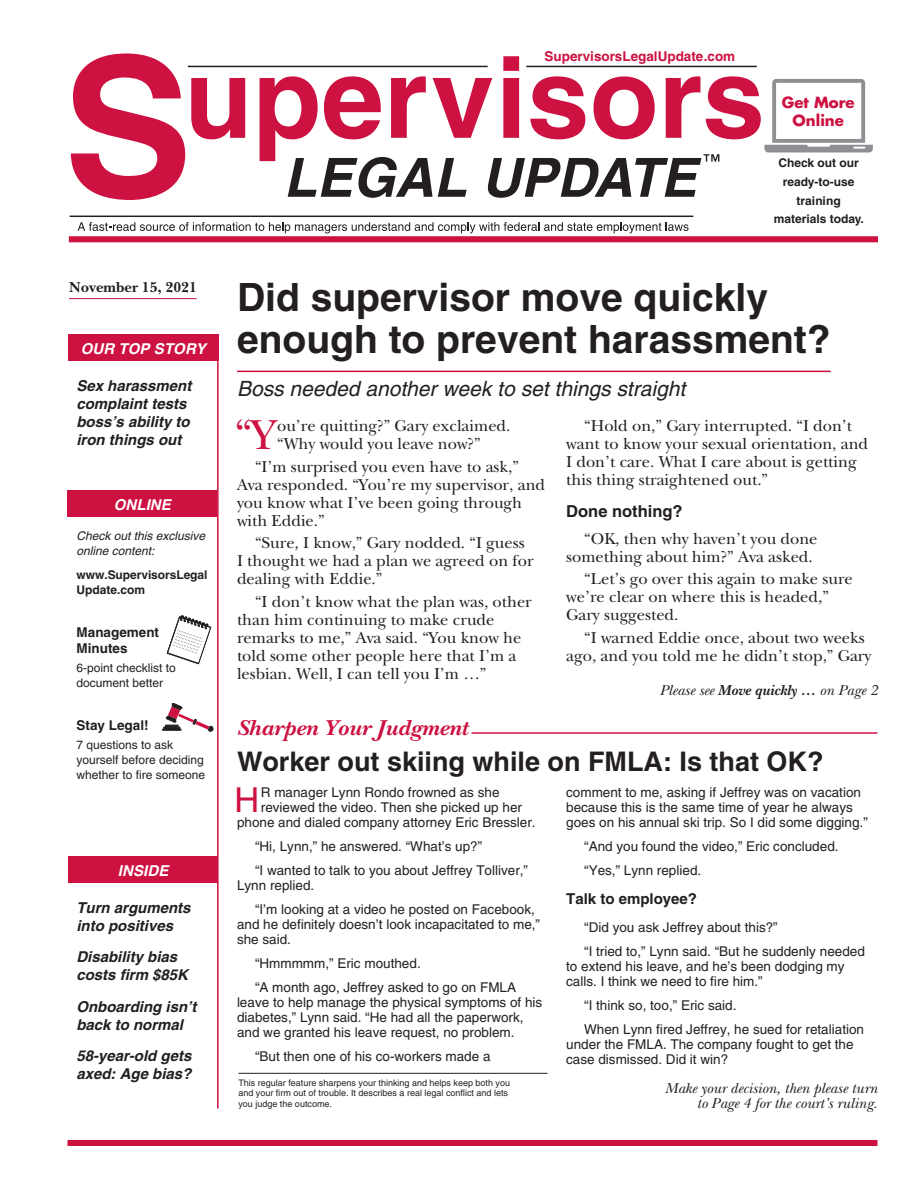
<style>
.page{position:relative;width:918px;height:1188px;background:#fff}
.page>*{position:absolute;margin:0;border:0;box-sizing:border-box;transform-origin:0 0}
.Copy_drop_with_quote{font:43.8px "New Baskerville";color:#cd1141}
.Main_head_-_cover_SL{font:700 39px/42px "Helvetica";color:#231f20}
.Sidebar_dropcap_SLU{font:34.35px "Helvetica";color:#cd1141}
.Small_head_-_cover_S{font:700 27px "Helvetica";color:#231f20}
.t1{font:italic 700 22.5px "New Baskerville";color:#cd1141;scale:1.08 1}
.Kicker_-_cover_SLU{font:italic 21px "Helvetica";color:#231f20}
.Copy_SLU{font:16.5px/18px "New Baskerville";color:#231f20}
.Copy_drop_with_quote-2{font:16.5px/18px "New Baskerville";color:#231f20}
.Copy_Subhead_SLU{font:700 16.5px "Helvetica";color:#231f20}
.Hot_issue_box_copy_S{font:italic 700 15px/18px "Helvetica";color:#231f20}
.t2{font:italic 15px/15px "New Baskerville";color:#231f20;text-align:right}
.Sidebar_Cap_SLU{font:italic 700 15px "Helvetica";letter-spacing:.005em;color:#fff}
.t3{font:700 15px "New Baskerville";color:#231f20}
.Sidebar_Subhead_SLU{font:700 15px "Helvetica";color:#231f20}
.t4{font:700 15px/18px "Futura";color:#cd1141;text-align:center}
.Sidebar_copy_SLU{font:13.5px/15px "Helvetica";color:#231f20}
.Sidebar_dropcap_SLU-2{font:13.5px "Helvetica";color:#231f20}
.Online_Title_SLU{font:700 13.5px/15.8px "Helvetica";color:#231f20}
.t5{font:700 13.5px "Helvetica";color:#cd1141}
.Online_copy_SLU{font:12px/15px "Helvetica";color:#231f20}
.t6{font:700 12px/18.9px "Helvetica";color:#231f20;text-align:center}
.t7{font:italic 12px/15px "Helvetica";color:#231f20}
.t8{font:9px/10.5px "Helvetica";color:#231f20}
.s1{font-weight:700}
</style>
<div class="page">
<svg style="left:71px;top:53px;width:114px;height:147px"></svg>
<svg style="left:191px;top:78px;width:54px;height:61px"></svg>
<div style="left:69px;top:236px;width:809px;height:6px;background:#cd1141"></div>
<svg style="left:78px;top:222px;width:611px;height:11px"></svg>
<hr style="left:70px;top:216px;width:623px;height:1px;background:#231f20">
<hr style="left:188px;top:66px;width:300px;height:1px;background:#231f20">
<svg style="left:260px;top:56px;width:613px;height:142px"></svg>
<hr style="left:69px;top:298px;width:128px;height:1px;background:#cd1141">
<hr style="left:237px;top:371px;width:594px;height:1px;background:#cd1141">
<div style="left:68px;top:1140px;width:810px;height:6px;background:#cd1141"></div>
<hr style="left:238px;top:1073px;width:310px;height:1px;background:#231f20">
<hr style="left:472px;top:732px;width:406px;height:2px;background:#cd1141">
<div style="left:68px;top:856px;width:150px;height:27px;background:#cd1141"></div>
<div style="left:68px;top:334px;width:151px;height:27px;background:#cd1141"></div>
<div style="left:67px;top:490px;width:150px;height:27px;background:#cd1141"></div>
<hr style="left:217px;top:334px;width:2px;height:775px;background:#cd1141">
<svg style="left:167px;top:616px;width:44px;height:48px"></svg>
<svg style="left:162px;top:703px;width:51px;height:28px"></svg>
<p class="t3" style="left:69px;top:279px;width:129px">November 15, 2021</p>
<p class="Sidebar_Cap_SLU" style="left:81px;top:339px;width:127px">OUR TOP STORY</p>
<p class="Hot_issue_box_copy_S" style="left:76px;top:376px;width:117px">Sex harassment complaint tests boss’s ability to iron things out</p>
<p class="Sidebar_Cap_SLU" style="left:114px;top:495px;width:59px">ONLINE</p>
<p class="t7" style="left:77px;top:528px;width:130px">Check out this exclusive online content:</p>
<p class="t6" style="left:77px;top:567px;width:132px;line-height:15px;text-align:left">www.SupervisorsLegal<br>Update.com</p>
<p class="Online_Title_SLU" style="left:77px;top:624px;width:84px">Management<br>Minutes</p>
<p class="Online_copy_SLU" style="left:77px;top:660px;width:101px">6-point checklist to document better</p>
<p class="Online_Title_SLU" style="left:77px;top:717px;width:74px">Stay Legal!</p>
<p class="Online_copy_SLU" style="left:77px;top:738px;width:130px">7 questions to ask yourself before deciding whether to fire someone</p>
<p class="Sidebar_Cap_SLU" style="left:118px;top:861px;width:52px">INSIDE</p>
<p class="Hot_issue_box_copy_S" style="left:76px;top:898px;width:116px">Turn arguments into positives</p>
<p class="Hot_issue_box_copy_S" style="left:76px;top:948px;width:113px">Disability bias costs firm $85K</p>
<p class="Hot_issue_box_copy_S" style="left:76px;top:997px;width:122px">Onboarding isn’t back to normal</p>
<p class="Hot_issue_box_copy_S" style="left:76px;top:1047px;width:117px">58-year-old gets axed: Age bias?</p>
<p class="t5" style="left:545px;top:48px;width:192px">SupervisorsLegalUpdate.com</p>
<p class="t4" style="left:782px;top:93px;width:74px">Get More<br>Online</p>
<p class="t6" style="left:774px;top:153px;width:92px">Check out our ready-to-use training materials today.</p>
<p class="Main_head_-_cover_SL" style="left:237px;top:275px;width:595px">Did supervisor move quickly enough to prevent harassment?</p>
<p class="Kicker_-_cover_SLU" style="left:237px;top:377px;width:450px">Boss needed another week to set things straight</p>
<p class="Copy_drop_with_quote" style="left:235px;top:410px;width:42px">“Y</p>
<p class="Copy_drop_with_quote-2" style="left:277px;top:417px;width:235px">ou’re quitting?” Gary exclaimed. “Why would you leave now?”</p>
<p class="Copy_SLU" style="left:237px;top:457px;width:310px;text-indent:18px">“I’m surprised you even have to ask,”<br>Ava responded. “You’re my supervisor, and you know what I’ve been going through with Eddie.”</p>
<p class="Copy_SLU" style="left:237px;top:534px;width:298px;text-indent:18px">“Sure, I know,” Gary nodded. “I guess<br>I thought we had a plan we agreed on for dealing with Eddie.”</p>
<p class="Copy_SLU" style="left:237px;top:592px;width:296px;text-indent:18px">“I don’t know what the plan was, other than him continuing to make crude remarks to me,” Ava said. “You know he told some other people here that I’m a lesbian. Well, I can tell you I’m …”</p>
<p class="t1" style="left:237px;top:715px;width:215px">Sharpen Your Judgment</p>
<p class="Copy_SLU" style="left:566px;top:417px;width:303px;text-indent:18px">“Hold on,” Gary interrupted. “I don’t want to know your sexual orientation, and I don’t care. What I care about is getting this thing straightened out.”</p>
<p class="Copy_Subhead_SLU" style="left:566px;top:501px;width:118px">Done nothing?</p>
<p class="Copy_SLU" style="left:566px;top:529px;width:253px;text-align:right">“OK, then why haven’t you done something about him?” Ava asked.</p>
<p class="Copy_SLU" style="left:566px;top:570px;width:288px;text-indent:18px">“Let’s go over this again to make sure we’re clear on where this is headed,”<br>Gary suggested.</p>
<p class="Copy_SLU" style="left:566px;top:628px;width:307px;text-indent:18px">“I warned Eddie once, about two weeks ago, and you told me he didn’t stop,” Gary</p>
<p class="t2" style="left:660px;top:683px;width:219px">Please see <span class="s1">Move quickly …</span> on Page 2</p>
<p class="Small_head_-_cover_S" style="left:237px;top:745px;width:588px">Worker out skiing while on FMLA: Is that OK?</p>
<p class="Sidebar_dropcap_SLU" style="left:234px;top:780px;width:26px">H</p>
<p class="Sidebar_dropcap_SLU-2" style="left:261px;top:785px;width:240px">R manager Lynn Rondo frowned as she</p>
<p class="Sidebar_dropcap_SLU-2" style="left:261px;top:800px;width:263px">reviewed the video. Then she picked up her</p>
<p class="Sidebar_dropcap_SLU-2" style="left:237px;top:815px;width:300px">phone and dialed company attorney Eric Bressler.</p>
<p class="Sidebar_copy_SLU" style="left:255px;top:839px;width:229px">“Hi, Lynn,” he answered. “What’s up?”</p>
<p class="Sidebar_copy_SLU" style="left:237px;top:863px;width:293px;text-indent:18px">“I wanted to talk to you about Jeffrey Tolliver,”<br>Lynn replied.</p>
<p class="Sidebar_copy_SLU" style="left:237px;top:902px;width:305px;text-indent:18px">“I’m looking at a video he posted on Facebook, and he definitely doesn’t look incapacitated to me,” she said.</p>
<p class="Sidebar_copy_SLU" style="left:255px;top:956px;width:167px">“Hmmmmm,” Eric mouthed.</p>
<p class="Sidebar_copy_SLU" style="left:237px;top:980px;width:307px;text-indent:18px">“A month ago, Jeffrey asked to go on FMLA leave to help manage the physical symptoms of his diabetes,” Lynn said. “He had all the paperwork, and we granted his leave request, no problem.</p>
<p class="Sidebar_copy_SLU" style="left:255px;top:1049px;width:237px">“But then one of his co-workers made a</p>
<p class="t8" style="left:238px;top:1077px;width:273px">This regular feature sharpens your thinking and helps keep both you and your firm out of trouble. It describes a real legal conflict and lets you judge the outcome.</p>
<p class="Sidebar_copy_SLU" style="left:566px;top:785px;width:303px">comment to me, asking if Jeffrey was on vacation because this is the same time of year he always goes on his annual ski trip. So I did some digging.”</p>
<p class="Sidebar_copy_SLU" style="left:584px;top:839px;width:256px">“And you found the video,” Eric concluded.</p>
<p class="Sidebar_copy_SLU" style="left:584px;top:863px;width:119px">“Yes,” Lynn replied.</p>
<p class="Sidebar_Subhead_SLU" style="left:566px;top:889px;width:132px">Talk to employee?</p>
<p class="Sidebar_copy_SLU" style="left:584px;top:920px;width:195px">“Did you ask Jeffrey about this?”</p>
<p class="Sidebar_copy_SLU" style="left:566px;top:944px;width:300px;text-indent:18px">“I tried to,” Lynn said. “But he suddenly needed to extend his leave, and he’s been dodging my calls. I think we need to fire him.”</p>
<p class="Sidebar_copy_SLU" style="left:584px;top:998px;width:154px">“I think so, too,” Eric said.</p>
<p class="Sidebar_copy_SLU" style="left:566px;top:1022px;width:299px;text-indent:18px">When Lynn fired Jeffrey, he sued for retaliation under the FMLA. The company fought to get the case dismissed. Did it win?</p>
<p class="t2" style="left:665px;top:1080px;width:215px">Make your decision, then please turn to Page 4 for the court’s ruling.</p>
</div>
